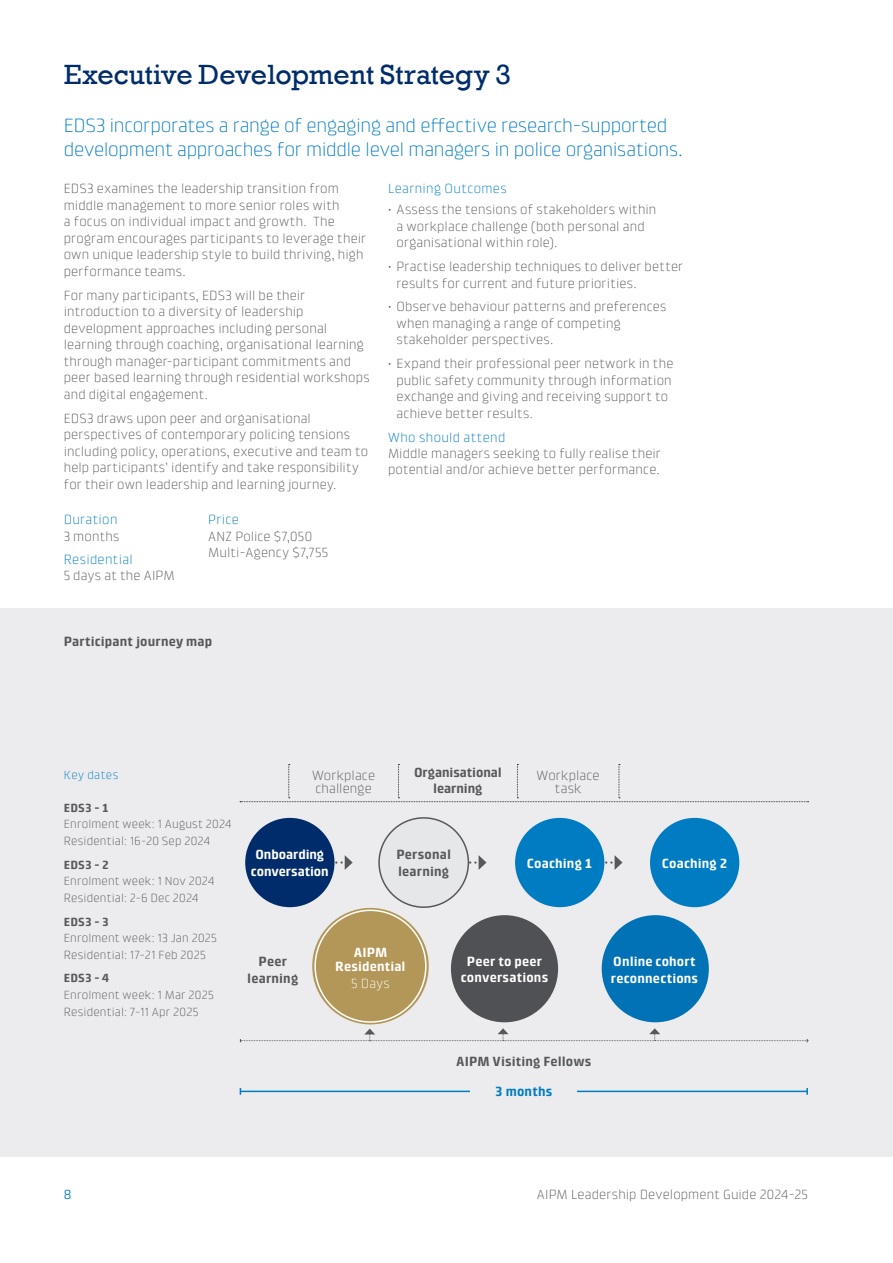
<style>
.page{position:relative;width:893px;height:1263px;background:#fff}
.page>*{position:absolute;margin:0;border:0;box-sizing:border-box;transform-origin:0 0}
.t1{font:28.5px "Rockwell";letter-spacing:-.005em;color:#002c6b}
.Intro_text{font:300 19.5px/23.2px "Klint LT Pro";letter-spacing:-.015em;color:#007cc2}
.Text{font:300 13.5px/16.5px "Klint LT Pro";letter-spacing:.01em;color:#57585a}
.Icon_Text{font:300 13.5px/16.5px "Klint LT Pro";letter-spacing:.01em;color:#57585a}
.Text-2{font:700 13.5px/16.5px "Klint Pro";letter-spacing:.005em;color:#57585a;text-align:center}
.Text-3{font:700 13.5px/16.5px "Klint Pro";letter-spacing:.01em;color:#fff;text-align:center}
.Icon_Headings{font:300 13.5px "Klint LT Pro";letter-spacing:.025em;color:#007cc2}
.Text-4{font:700 13.5px/16.5px "Klint Pro";letter-spacing:-.01em;color:#fff;text-align:center}
.Text-5{font:700 13.5px "Klint Pro";letter-spacing:.01em;color:#007cc2}
.Text-6{font:300 13.5px "Klint LT Pro";color:#fff}
.t2{font:13.5px "Klint LT Pro";color:#007cc2}
.Text-7{font:300 12px/16.5px "Klint LT Pro";letter-spacing:.015em;color:#57585a}
.Icon_Headings-2{font:300 12px "Klint LT Pro";letter-spacing:.03em;color:#007cc2}
.Text-8{font:700 12px "Klint Pro";color:#57585a}
.s1{font-family:"Klint Pro";font-weight:700}
</style>
<div class="page">
<div style="left:0;top:608px;width:893px;height:549px;background:#ececee"></div>
<hr style="left:240px;top:1090px;width:567px;height:2px;background:#007cc2">
<svg style="left:806px;top:1088px;width:2px;height:7px"></svg>
<div style="left:471px;top:1085px;width:106px;height:11px;background:#ececee"></div>
<svg style="left:333px;top:855px;width:20px;height:15px"></svg>
<div style="left:245px;top:818px;width:89px;height:89px;background:#002c6b;border-radius:50%"></div>
<svg style="left:240px;top:1028px;width:568px;height:14px"></svg>
<svg style="left:468px;top:855px;width:18px;height:15px"></svg>
<div style="left:379px;top:818px;width:89px;height:89px;background:#e6e7e9;border-radius:50%"></div>
<div style="left:378px;top:817px;width:91px;height:91px;border:2px solid #57585a;border-radius:50%"></div>
<svg style="left:603px;top:855px;width:19px;height:15px"></svg>
<div style="left:515px;top:818px;width:89px;height:89px;background:#007cc2;border-radius:50%"></div>
<div style="left:650px;top:818px;width:89px;height:89px;background:#007cc2;border-radius:50%"></div>
<div style="left:451px;top:915px;width:107px;height:107px;background:#505154;border-radius:50%"></div>
<div style="left:602px;top:915px;width:107px;height:107px;background:#0072b5;border-radius:50%"></div>
<svg style="left:240px;top:764px;width:568px;height:38px"></svg>
<div style="left:312px;top:908px;width:117px;height:116px;background:#b39758;border-radius:50%"></div>
<div style="left:314px;top:909px;width:113px;height:114px;border:2px solid #fff;border-radius:50%"></div>
<h2 class="t1" style="left:64px;top:58px;width:449px">Executive Development Strategy 3</h2>
<p class="Intro_text" style="left:64px;top:114px;width:620px">EDS3 incorporates a range of engaging and effective research-supported development approaches for middle level managers in police organisations.</p>
<p class="Text" style="left:64px;top:180px;width:304px">EDS3 examines the leadership transition from middle management to more senior roles with<br>a focus on individual impact and growth. The program encourages participants to leverage their own unique leadership style to build thriving, high performance teams.</p>
<p class="Text" style="left:64px;top:287px;width:307px">For many participants, EDS3 will be their introduction to a diversity of leadership development approaches including personal learning through coaching, organisational learning through manager-participant commitments and peer based learning through residential workshops and digital engagement.</p>
<p class="Text" style="left:64px;top:410px;width:306px">EDS3 draws upon peer and organisational perspectives of contemporary policing tensions including policy, operations, executive and team to help participants’ identify and take responsibility for their own leadership and learning journey.</p>
<p class="Icon_Headings" style="left:388px;top:181px;width:120px">Learning Outcomes</p>
<p class="Text" style="left:396px;top:201px;width:261px;text-indent:-9px">• Assess the tensions of stakeholders within a workplace challenge (both personal and organisational within role).</p>
<p class="Text" style="left:396px;top:258px;width:288px;text-indent:-9px">• Practise leadership techniques to deliver better results for current and future priorities.</p>
<p class="Text" style="left:396px;top:298px;width:271px;text-indent:-9px">• Observe behaviour patterns and preferences when managing a range of competing stakeholder perspectives.</p>
<p class="Text" style="left:396px;top:355px;width:278px;text-indent:-9px">• Expand their professional peer network in the public safety community through information exchange and giving and receiving support to achieve better results.</p>
<p class="Icon_Headings" style="left:388px;top:430px;width:119px">Who should attend</p>
<p class="Icon_Text" style="left:388px;top:445px;width:274px">Middle managers seeking to fully realise their potential and/or achieve better performance.</p>
<p class="Icon_Headings" style="left:64px;top:512px;width:55px">Duration</p>
<p class="Icon_Text" style="left:64px;top:528px;width:57px">3 months</p>
<p class="Icon_Headings" style="left:64px;top:551px;width:71px">Residential</p>
<p class="Icon_Text" style="left:64px;top:567px;width:113px">5 days at the AIPM</p>
<p class="Icon_Headings" style="left:208px;top:512px;width:32px">Price</p>
<p class="Icon_Text" style="left:208px;top:528px;width:122px">ANZ Police $7,050<br>Multi-Agency $7,755</p>
<p class="Text-2" style="left:64px;top:633px;width:150px">Participant journey map</p>
<p class="Icon_Headings-2" style="left:64px;top:768px;width:56px">Key dates</p>
<p class="Text-7" style="left:64px;top:799px;width:170px"><span class="s1">EDS3 - 1<br></span>Enrolment week: 1 August 2024<br>Residential: 16-20 Sep 2024</p>
<p class="Text-7" style="left:64px;top:856px;width:152px"><span class="s1">EDS3 - 2<br></span>Enrolment week: 1 Nov 2024<br>Residential: 2-6 Dec 2024</p>
<p class="Text-7" style="left:64px;top:913px;width:155px"><span class="s1">EDS3 - 3<br></span>Enrolment week: 13 Jan 2025<br>Residential: 17-21 Feb 2025</p>
<p class="Text-8" style="left:64px;top:971px;width:46px">EDS3 - 4</p>
<p class="Text-7" style="left:64px;top:986px;width:152px">Enrolment week: 1 Mar 2025<br>Residential: 7-11 Apr 2025</p>
<p class="Text" style="left:312px;top:768px;width:65px;line-height:13.5px">Workplace challenge</p>
<p class="Text-2" style="left:414px;top:764px;width:89px">Organisational learning</p>
<p class="Text" style="left:537px;top:768px;width:65px;line-height:13.5px;text-align:center">Workplace task</p>
<p class="Text-4" style="left:251px;top:847px;width:79px">Onboarding conversation</p>
<p class="Text-2" style="left:396px;top:847px;width:56px;text-align:left">Personal learning</p>
<p class="Text-3" style="left:527px;top:855px;width:67px">Coaching 1</p>
<p class="Text-3" style="left:662px;top:855px;width:67px">Coaching 2</p>
<p class="Text-2" style="left:247px;top:954px;width:53px">Peer learning</p>
<p class="Text-3" style="left:335px;top:946px;width:72px;line-height:13.5px">AIPM<br>Residential</p>
<p class="Text-6" style="left:351px;top:976px;width:40px">5 Days</p>
<p class="Text-3" style="left:461px;top:953px;width:89px">Peer to peer conversations</p>
<p class="Text-3" style="left:611px;top:953px;width:89px;text-align:left">Online cohort reconnections</p>
<p class="Text-2" style="left:456px;top:1054px;width:137px">AIPM Visiting Fellows</p>
<p class="Text-5" style="left:495px;top:1083px;width:59px">3 months</p>
<p class="t2" style="left:64px;top:1187px;width:9px">8</p>
<p class="Text" style="left:537px;top:1186px;width:272px">AIPM Leadership Development Guide 2024-25</p>
</div>
